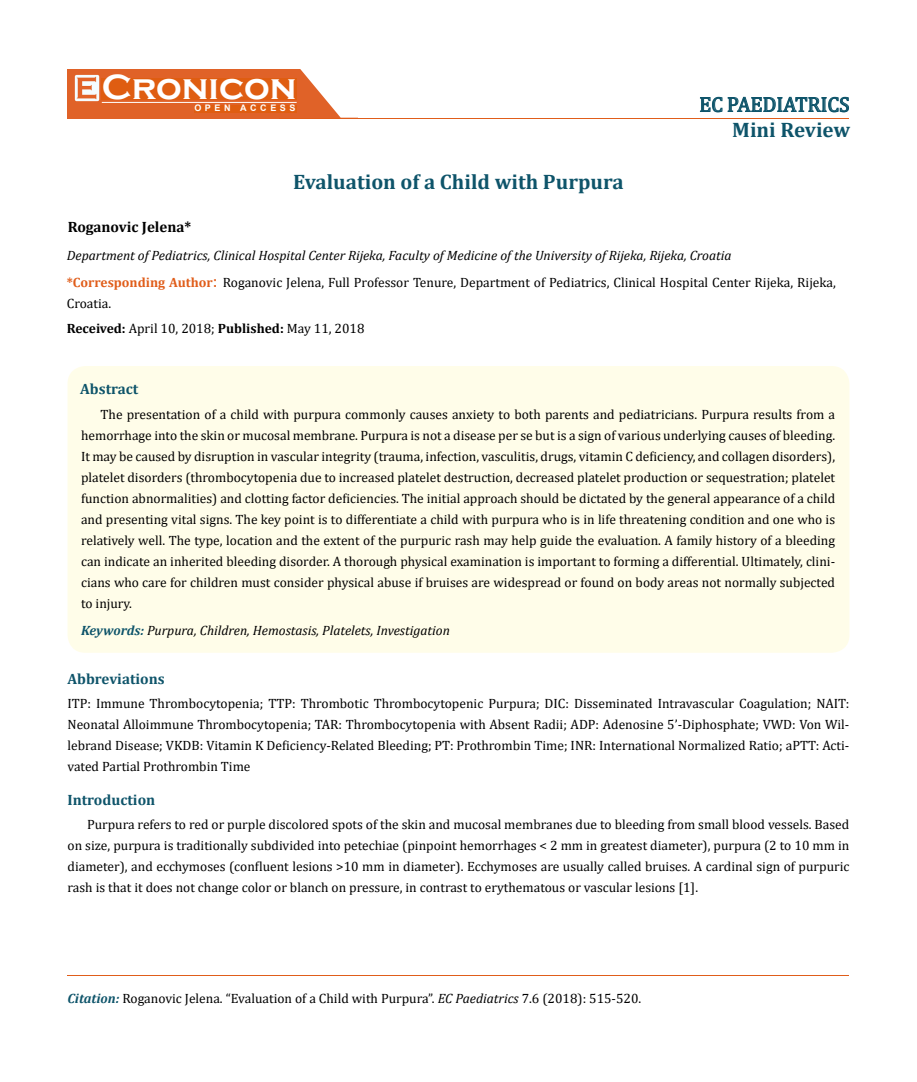
<style>
.page{position:relative;width:917px;height:1082px;background:#fff}
.page>*{position:absolute;margin:0;border:0;box-sizing:border-box;transform-origin:0 0}
.t1{font:700 36px "Copperplate Gothic";color:#fff}
.t2{font:700 21px "Cambria";color:#0e546a}
.t3{font:21px "Cambria";color:#0e546a}
.t4{font:700 15px "Cambria";color:#0e546a}
.t5{font:700 15px "Cambria";color:#000}
.t6{font:13.5px/21px "Cambria";color:#000;text-align:justify}
.t7{font:italic 13.5px "Cambria";color:#000}
.t8{font:700 9px "Arial";letter-spacing:.4em;color:#fff}
.s1{font-weight:700;color:#e05d1a}
.s2{font-size:18px;color:#e05d1a}
.s3{font-weight:700}
.s4{font-weight:700;color:#0e546a}
.s5{font-weight:700;font-style:italic;color:#0e546a}
.s6{font-style:italic}
</style>
<div class="page">
<div style="left:67px;top:70px;width:290px;height:49px;background:#e06228"></div>
<svg style="left:300px;top:69px;width:58px;height:49px"></svg>
<img style="left:75px;top:75px;width:24px;height:26px">
<div style="left:102px;top:79px;width:195px;height:21px;background:#df5d11"></div>
<div style="left:194px;top:105px;width:103px;height:7px;background:#df5d11"></div>
<svg style="left:700px;top:97px;width:149px;height:15px"></svg>
<hr style="left:102px;top:102px;width:194px;height:1px;background:#fff">
<hr style="left:279px;top:118px;width:569px;height:1px;background:#e05d1a">
<hr style="left:67px;top:975px;width:782px;height:1px;background:#e05d1a">
<div style="left:67px;top:366px;width:782px;height:286px;background:#fffde9;border-radius:18px"></div>
<h1 class="t1" style="left:102px;top:68px;width:196px">Cronicon</h1>
<p class="t8" style="left:194px;top:102px;width:103px">OPEN ACCESS</p>
<h2 class="t3" style="left:699px;top:92px;width:152px">EC PAEDIATRICS</h2>
<h2 class="t2" style="left:732px;top:115px;width:120px">Mini Review</h2>
<h2 class="t2" style="left:293px;top:167px;width:332px">Evaluation of a Child with Purpura</h2>
<p class="t5" style="left:68px;top:217px;width:125px">Roganovic Jelena*</p>
<p class="t7" style="left:67px;top:245px;width:666px">Department of Pediatrics, Clinical Hospital Center Rijeka, Faculty of Medicine of the University of Rijeka, Rijeka, Croatia</p>
<p class="t6" style="left:67px;top:271px;width:770px"><span class="s1">*Corresponding Author</span><span class="s2">:</span> Roganovic Jelena, Full Professor Tenure, Department of Pediatrics, Clinical Hospital Center Rijeka, Rijeka,<br>Croatia.</p>
<p class="t6" style="left:67px;top:318px;width:299px"><span class="s3">Received:</span> April 10, 2018; <span class="s3">Published:</span> May 11, 2018</p>
<p class="t4" style="left:80px;top:378px;width:60px">Abstract</p>
<p class="t6" style="left:81px;top:403px;width:755px;text-indent:19px">The presentation of a child with purpura commonly causes anxiety to both parents and pediatricians. Purpura results from a hemorrhage into the skin or mucosal membrane. Purpura is not a disease per se but is a sign of various underlying causes of bleeding.<br>It may be caused by disruption in vascular integrity (trauma, infection, vasculitis, drugs, vitamin C deficiency, and collagen disorders), platelet disorders (thrombocytopenia due to increased platelet destruction, decreased platelet production or sequestration; platelet function abnormalities) and clotting factor deficiencies. The initial approach should be dictated by the general appearance of a child and presenting vital signs. The key point is to differentiate a child with purpura who is in life threatening condition and one who is relatively well. The type, location and the extent of the purpuric rash may help guide the evaluation. A family history of a bleeding can indicate an inherited bleeding disorder. A thorough physical examination is important to forming a differential. Ultimately, clini&shy;cians who care for children must consider physical abuse if bruises are widespread or found on body areas not normally subjected to injury.</p>
<p class="t7" style="left:81px;top:621px;width:370px"><span class="s4">Keywords:</span> Purpura, Children, Hemostasis, Platelets, Investigation</p>
<p class="t4" style="left:67px;top:668px;width:99px">Abbreviations</p>
<p class="t6" style="left:67px;top:693px;width:783px">ITP: Immune Thrombocytopenia; TTP: Thrombotic Thrombocytopenic Purpura; DIC: Disseminated Intravascular Coagulation; NAIT:<br>Neonatal Alloimmune Thrombocytopenia; TAR: Thrombocytopenia with Absent Radii; ADP: Adenosine 5’-Diphosphate; VWD: Von Wil&shy;lebrand Disease; VKDB: Vitamin K Deficiency-Related Bleeding; PT: Prothrombin Time; INR: International Normalized Ratio; aPTT: Acti&shy;vated Partial Prothrombin Time</p>
<p class="t4" style="left:67px;top:789px;width:89px">Introduction</p>
<p class="t6" style="left:67px;top:814px;width:783px;text-indent:19px">Purpura refers to red or purple discolored spots of the skin and mucosal membranes due to bleeding from small blood vessels. Based on size, purpura is traditionally subdivided into petechiae (pinpoint hemorrhages &lt; 2 mm in greatest diameter), purpura (2 to 10 mm in diameter), and ecchymoses (confluent lesions &gt;10 mm in diameter). Ecchymoses are usually called bruises. A cardinal sign of purpuric rash is that it does not change color or blanch on pressure, in contrast to erythematous or vascular lesions [1].</p>
<p class="t6" style="left:67px;top:987px;width:575px"><span class="s5">Citation:</span> Roganovic Jelena. “Evaluation of a Child with Purpura”. <span class="s6">EC Paediatrics</span> 7.6 (2018): 515-520.</p>
</div>
